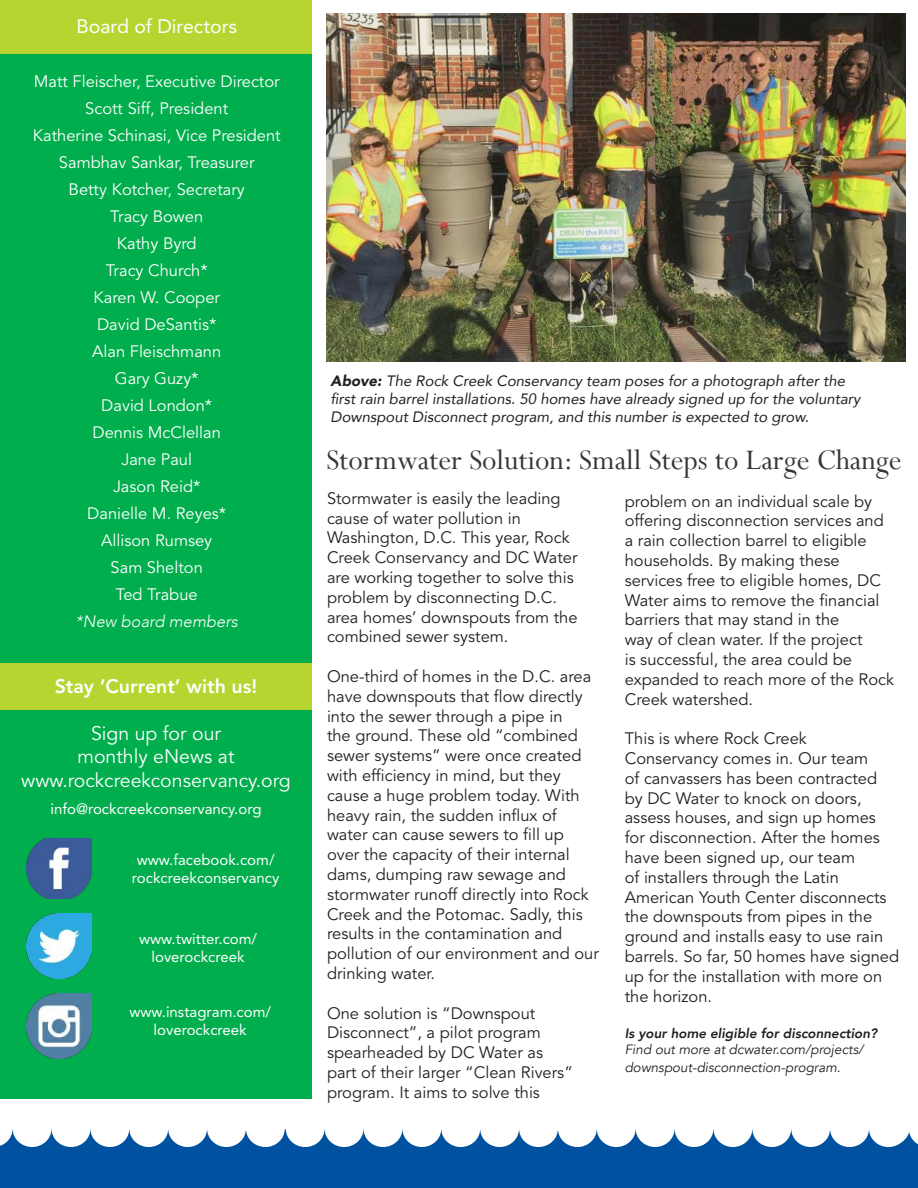
<style>
.page{position:relative;width:918px;height:1188px;background:#fff}
.page>*{position:absolute;margin:0;border:0;box-sizing:border-box;transform-origin:0 0}
.t1{font:31.5px "Perpetua";color:#393535}
.t2{font:19.5px/23.4px "Avenir LT Std";color:#fff;text-align:center}
.t3{font:800 19.5px "Avenir LT Std";color:#fff}
.t4{font:19.5px "Avenir LT Std";color:#fff}
.t5{font:16.5px/19.8px "Avenir LT Std";color:#241f1f}
.t6{font:16.5px/27px "Avenir LT Std";color:#fff;text-align:center}
.t7{font:italic 300 16.5px "Avenir";color:#fff}
.t8{font:italic 15px/18px "Avenir";color:#241f1f}
.t9{font:15px/18px "Avenir LT Std";color:#fff;text-align:center}
.t10{font:italic 13.5px/18px "Avenir";color:#241f1f}
.t11{font:italic 800 13.5px "Avenir";color:#241f1f}
.s1{font-weight:900}
</style>
<div class="page">
<div style="left:0;top:1129px;width:918px;height:59px;background:#00519f"></div>
<svg style="left:0;top:1129px;width:13px;height:17px"></svg>
<div style="left:13px;top:1110px;width:39px;height:37px;background:#fff;border-radius:50%"></div>
<div style="left:52px;top:1110px;width:38px;height:37px;background:#fff;border-radius:50%"></div>
<div style="left:90px;top:1110px;width:39px;height:37px;background:#fff;border-radius:50%"></div>
<div style="left:129px;top:1110px;width:39px;height:37px;background:#fff;border-radius:50%"></div>
<div style="left:168px;top:1110px;width:39px;height:37px;background:#fff;border-radius:50%"></div>
<div style="left:207px;top:1110px;width:39px;height:37px;background:#fff;border-radius:50%"></div>
<div style="left:246px;top:1110px;width:39px;height:37px;background:#fff;border-radius:50%"></div>
<div style="left:286px;top:1110px;width:39px;height:37px;background:#fff;border-radius:50%"></div>
<div style="left:0;top:0;width:311px;height:1098px;background:#00ae4d"></div>
<div style="left:0;top:0;width:312px;height:54px;background:#b6d530"></div>
<svg style="left:871px;top:1109px;width:39px;height:37px"></svg>
<div style="left:325px;top:1110px;width:39px;height:37px;background:#fff;border-radius:50%"></div>
<div style="left:364px;top:1110px;width:38px;height:37px;background:#fff;border-radius:50%"></div>
<div style="left:402px;top:1110px;width:39px;height:37px;background:#fff;border-radius:50%"></div>
<div style="left:441px;top:1110px;width:39px;height:37px;background:#fff;border-radius:50%"></div>
<div style="left:480px;top:1110px;width:39px;height:37px;background:#fff;border-radius:50%"></div>
<div style="left:519px;top:1110px;width:39px;height:37px;background:#fff;border-radius:50%"></div>
<div style="left:558px;top:1110px;width:39px;height:37px;background:#fff;border-radius:50%"></div>
<div style="left:597px;top:1110px;width:39px;height:37px;background:#fff;border-radius:50%"></div>
<div style="left:636px;top:1110px;width:39px;height:37px;background:#fff;border-radius:50%"></div>
<div style="left:675px;top:1110px;width:38px;height:37px;background:#fff;border-radius:50%"></div>
<div style="left:713px;top:1110px;width:39px;height:37px;background:#fff;border-radius:50%"></div>
<div style="left:752px;top:1110px;width:39px;height:37px;background:#fff;border-radius:50%"></div>
<div style="left:791px;top:1110px;width:39px;height:37px;background:#fff;border-radius:50%"></div>
<div style="left:830px;top:1110px;width:39px;height:37px;background:#fff;border-radius:50%"></div>
<div style="left:869px;top:1110px;width:39px;height:37px;background:#fff;border-radius:50%"></div>
<svg style="left:909px;top:1123px;width:9px;height:21px"></svg>
<img style="left:326px;top:14px;width:579px;height:348px">
<img style="left:27px;top:839px;width:65px;height:59px">
<img style="left:27px;top:914px;width:65px;height:64px">
<img style="left:27px;top:994px;width:65px;height:65px">
<div style="left:0;top:663px;width:311px;height:47px;background:#b6d530"></div>
<p class="t4" style="left:77px;top:15px;width:162px">Board of Directors</p>
<p class="t6" style="left:33px;top:69px;width:249px">Matt Fleischer, Executive Director<br>Scott Siff, President<br>Katherine Schinasi, Vice President<br>Sambhav Sankar, Treasurer<br>Betty Kotcher, Secretary<br>Tracy Bowen<br>Kathy Byrd<br>Tracy Church*<br>Karen W. Cooper<br>David DeSantis*<br>Alan Fleischmann<br>Gary Guzy*<br>David London*<br>Dennis McClellan<br>Jane Paul<br>Jason Reid*<br>Danielle M. Reyes*<br>Allison Rumsey<br>Sam Shelton<br>Ted Trabue</p>
<p class="t7" style="left:76px;top:612px;width:164px">*New board members</p>
<p class="t3" style="left:55px;top:675px;width:204px">Stay ‘Current’ with us!</p>
<p class="t2" style="left:21px;top:722px;width:271px">Sign up for our<br>monthly eNews at www.rockcreekconservancy.org</p>
<p class="t9" style="left:50px;top:800px;width:213px">info@rockcreekconservancy.org</p>
<p class="t9" style="left:132px;top:851px;width:149px">www.facebook.com/ rockcreekconservancy</p>
<p class="t9" style="left:139px;top:930px;width:120px">www.twitter.com/ loverockcreek</p>
<p class="t9" style="left:129px;top:1003px;width:143px">www.instagram.com/ loverockcreek</p>
<p class="t8" style="left:331px;top:372px;width:531px"><span class="s1">Above:</span> The Rock Creek Conservancy team poses for a photograph after the first rain barrel installations. 50 homes have already signed up for the voluntary<br>Downspout Disconnect program, and this number is expected to grow.</p>
<h1 class="t1" style="left:326px;top:440px;width:577px">Stormwater Solution: Small Steps to Large Change</h1>
<p class="t5" style="left:327px;top:489px;width:252px">Stormwater is easily the leading cause of water pollution in<br>Washington, D.C. This year, Rock<br>Creek Conservancy and DC Water are working together to solve this problem by disconnecting D.C. area homes’ downspouts from the combined sewer system.</p>
<p class="t5" style="left:327px;top:667px;width:273px">One-third of homes in the D.C. area have downspouts that flow directly into the sewer through a pipe in<br>the ground. These old “combined sewer systems” were once created with efficiency in mind, but they cause a huge problem today. With heavy rain, the sudden influx of water can cause sewers to fill up over the capacity of their internal dams, dumping raw sewage and stormwater runoff directly into Rock<br>Creek and the Potomac. Sadly, this results in the contamination and pollution of our environment and our drinking water.</p>
<p class="t5" style="left:327px;top:1004px;width:247px">One solution is “Downspout<br>Disconnect”, a pilot program spearheaded by DC Water as part of their larger “Clean Rivers” program. It aims to solve this</p>
<p class="t5" style="left:625px;top:491px;width:271px">problem on an individual scale by offering disconnection services and a rain collection barrel to eligible households. By making these services free to eligible homes, DC<br>Water aims to remove the financial barriers that may stand in the<br>way of clean water. If the project<br>is successful, the area could be expanded to reach more of the Rock<br>Creek watershed.</p>
<p class="t5" style="left:625px;top:729px;width:276px">This is where Rock Creek<br>Conservancy comes in. Our team<br>of canvassers has been contracted by DC Water to knock on doors, assess houses, and sign up homes for disconnection. After the homes have been signed up, our team<br>of installers through the Latin<br>American Youth Center disconnects the downspouts from pipes in the ground and installs easy to use rain barrels. So far, 50 homes have signed up for the installation with more on the horizon.</p>
<p class="t11" style="left:625px;top:1025px;width:254px">Is your home eligible for disconnection?</p>
<p class="t10" style="left:625px;top:1040px;width:240px">Find out more at dcwater.com/projects/ downspout-disconnection-program.</p>
</div>
